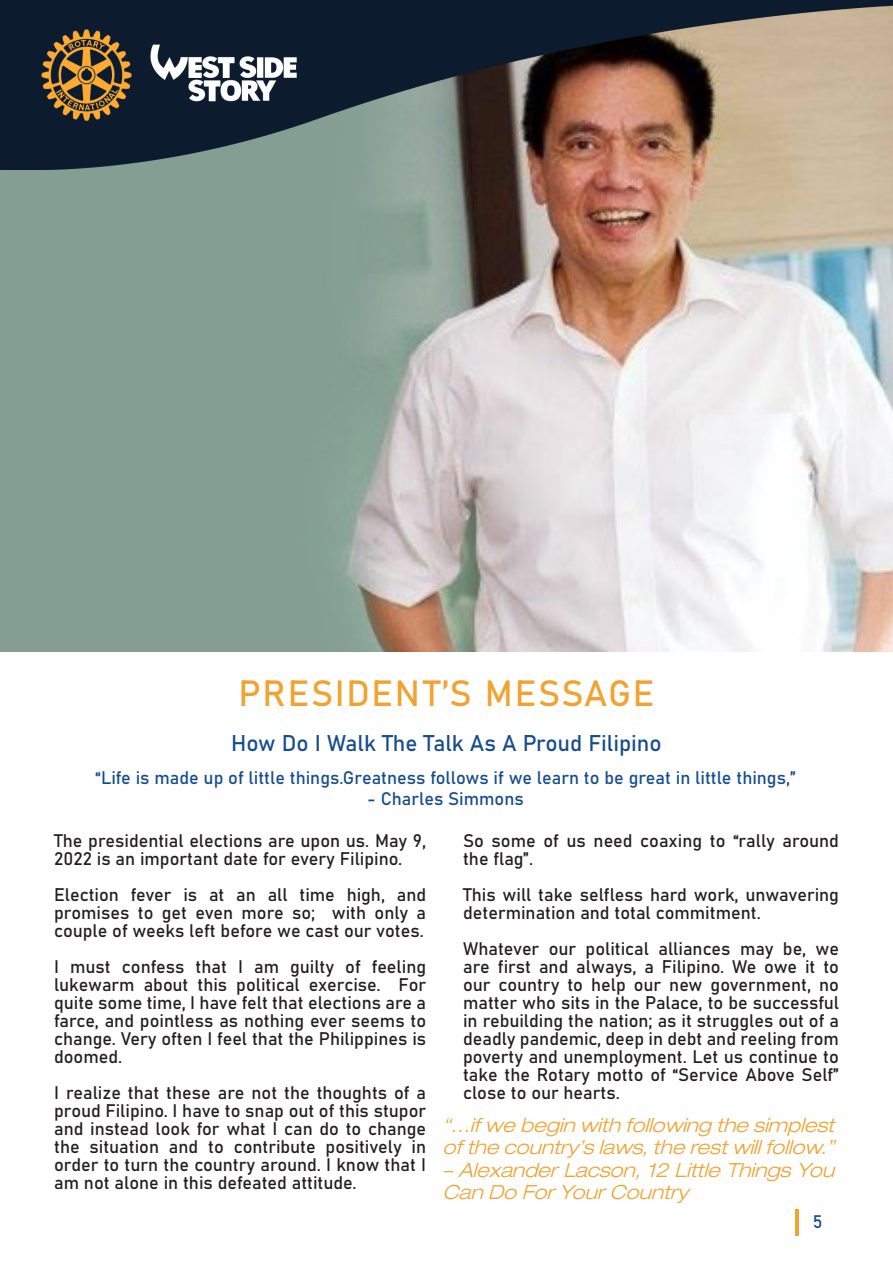
<style>
.page{position:relative;width:893px;height:1263px;background:#fff}
.page>*{position:absolute;margin:0;border:0;box-sizing:border-box;transform-origin:0 0}
.t1{font:36px "Bahnschrift";letter-spacing:.045em;color:#f1a332}
.t2{font:22.5px "Bahnschrift";color:#164d8f}
.t3{font:italic 300 expanded 19.5px/22.5px "Helvetica Neue LT Pro";color:#f1a332;text-align:justify}
.t4{font:18px/18px "Bahnschrift";color:#231f20;text-align:justify}
.t5{font:18px "Bahnschrift";color:#164d8f}
</style>
<div class="page">
<hr style="left:795px;top:1209px;width:3px;height:26px;background:#f1a332">
<img style="left:0;top:0;width:893px;height:652px">
<img style="left:0;top:1px;width:893px;height:172px">
<p class="t1" style="left:239px;top:666px;width:417px">PRESIDENT’S MESSAGE</p>
<p class="t2" style="left:231px;top:726px;width:432px">How Do I Walk The Talk As A Proud Filipino</p>
<p class="t5" style="left:95px;top:764px;width:702px">“Life is made up of little things.Greatness follows if we learn to be great in little things,”</p>
<p class="t5" style="left:367px;top:785px;width:158px">- Charles Simmons</p>
<p class="t4" style="left:54px;top:830px;width:374px">The presidential elections are upon us. May 9,<br>2022 is an important date for every Filipino.</p>
<p class="t4" style="left:54px;top:884px;width:374px">Election fever is at an all time high, and promises to get even more so; with only a couple of weeks left before we cast our votes.</p>
<p class="t4" style="left:54px;top:956px;width:374px">I must confess that I am guilty of feeling lukewarm about this political exercise. For quite some time, I have felt that elections are a farce, and pointless as nothing ever seems to change. Very often I feel that the Philippines is doomed.</p>
<p class="t4" style="left:54px;top:1082px;width:374px">I realize that these are not the thoughts of a proud Filipino. I have to snap out of this stupor and instead look for what I can do to change the situation and to contribute positively in order to turn the country around. I know that I am not alone in this defeated attitude.</p>
<p class="t4" style="left:463px;top:830px;width:377px">So some of us need coaxing to “rally around the flag”.</p>
<p class="t4" style="left:463px;top:884px;width:377px">This will take selfless hard work, unwavering determination and total commitment.</p>
<p class="t4" style="left:463px;top:938px;width:377px">Whatever our political alliances may be, we are first and always, a Filipino. We owe it to our country to help our new government, no matter who sits in the Palace, to be successful in rebuilding the nation; as it struggles out of a deadly pandemic, deep in debt and reeling from poverty and unemployment. Let us continue to take the Rotary motto of “Service Above Self” close to our hearts.</p>
<p class="t3" style="left:442px;top:1113px;width:399px">“…ifwe begin with following the simplest ofthe country ’slaws,the restwillfollow.” –AlexanderLacson,12 Little ThingsYou Can Do ForYourCountry</p>
<p class="t5" style="left:813px;top:1208px;width:11px">5</p>
</div>
